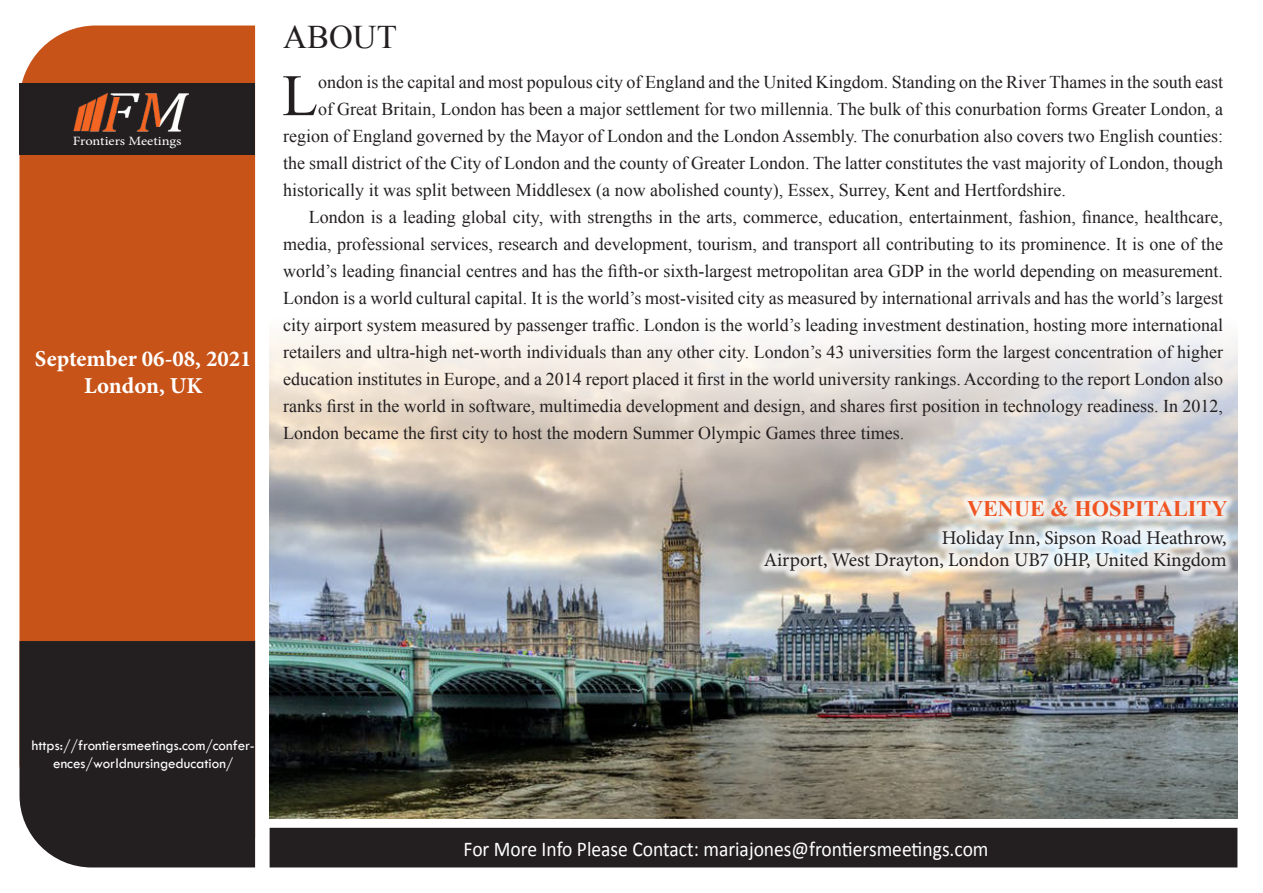
<style>
.page{position:relative;width:1263px;height:893px;background:#fff}
.page>*{position:absolute;margin:0;border:0;box-sizing:border-box;transform-origin:0 0}
.t1{font:58.8px "Times New Roman";color:#231f20}
.t2{font:33px "Times New Roman";color:#231f20}
.t3{font:700 22.8px "Minion Pro";color:#fff}
.t4{font:700 22.2px "Times New Roman";color:#ef5422}
.t5{font:21px "Calibri";color:#fff;scale:.93 1}
.t6{font:19.5px "Minion Pro";color:#231f20}
.t7{font:18px/27px "Times New Roman";color:#231f20;text-align:justify}
.t8{font:15px/18px "Tw Cen";color:#fff;text-align:center}
.t9{font:12.75px "Minion Pro";color:#fff;scale:1.14 1}
</style>
<div class="page">
<div style="left:19px;top:26px;width:236px;height:777px;background:#c75318"></div>
<div style="left:20px;top:83px;width:235px;height:72px;background:#231f20"></div>
<div style="left:20px;top:641px;width:235px;height:226px;background:#231f20"></div>
<img style="left:73px;top:93px;width:116px;height:39px">
<div style="left:270px;top:828px;width:967px;height:39px;background:#231f20"></div>
<img style="left:269px;top:333px;width:968px;height:486px">
<div style="left:756px;top:493px;width:479px;height:86px;background:#fff;opacity:.75"></div>
<p class="t9" style="left:73px;top:132px;width:97px">Frontiers Meetings</p>
<p class="t3" style="left:35px;top:342px;width:218px">September 06-08, 2021</p>
<p class="t3" style="left:84px;top:370px;width:120px">London, UK</p>
<p class="t2" style="left:283px;top:15px;width:115px">ABOUT</p>
<p class="t1" style="left:282px;top:56px;width:37px">L</p>
<p class="t7" style="left:318px;top:68px;width:907px">ondon is the capital and most populous city of England and the United Kingdom. Standing on the River Thames in the south east</p>
<p class="t7" style="left:318px;top:95px;width:906px">of Great Britain, London has been a major settlement for two millennia. The bulk of this conurbation forms Greater London, a</p>
<p class="t7" style="left:283px;top:122px;width:941px">region of England governed by the Mayor of London and the London Assembly. The conurbation also covers two English counties:</p>
<p class="t7" style="left:283px;top:149px;width:941px">the small district of the City of London and the county of Greater London. The latter constitutes the vast majority of London, though</p>
<p class="t7" style="left:283px;top:176px;width:784px">historically it was split between Middlesex (a now abolished county), Essex, Surrey, Kent and Hertfordshire.</p>
<p class="t7" style="left:283px;top:203px;width:941px;text-indent:26px">London is a leading global city, with strengths in the arts, commerce, education, entertainment, fashion, finance, healthcare, media, professional services, research and development, tourism, and transport all contributing to its prominence. It is one of the world’s leading financial centres and has the fifth-or sixth-largest metropolitan area GDP in the world depending on measurement.<br>London is a world cultural capital. It is the world’s most-visited city as measured by international arrivals and has the world’s largest city airport system measured by passenger traffic. London is the world’s leading investment destination, hosting more international retailers and ultra-high net-worth individuals than any other city. London’s 43 universities form the largest concentration of higher education institutes in Europe, and a 2014 report placed it first in the world university rankings. According to the report London also ranks first in the world in software, multimedia development and design, and shares first position in technology readiness. In 2012, London became the first city to host the modern Summer Olympic Games three times.</p>
<p class="t4" style="left:967px;top:493px;width:262px">VENUE &amp; HOSPITALITY</p>
<p class="t6" style="left:942px;top:525px;width:286px">Holiday Inn, Sipson Road Heathrow,</p>
<p class="t6" style="left:764px;top:547px;width:464px">Airport, West Drayton, London UB7 0HP, United Kingdom</p>
<p class="t8" style="left:32px;top:737px;width:224px">https://frontiersmeetings.com/confer&shy;ences/worldnursingeducation/</p>
<p class="t5" style="left:464px;top:835px;width:566px">For More Info Please Contact: mariajones@frontiersmeetings.com</p>
</div>
